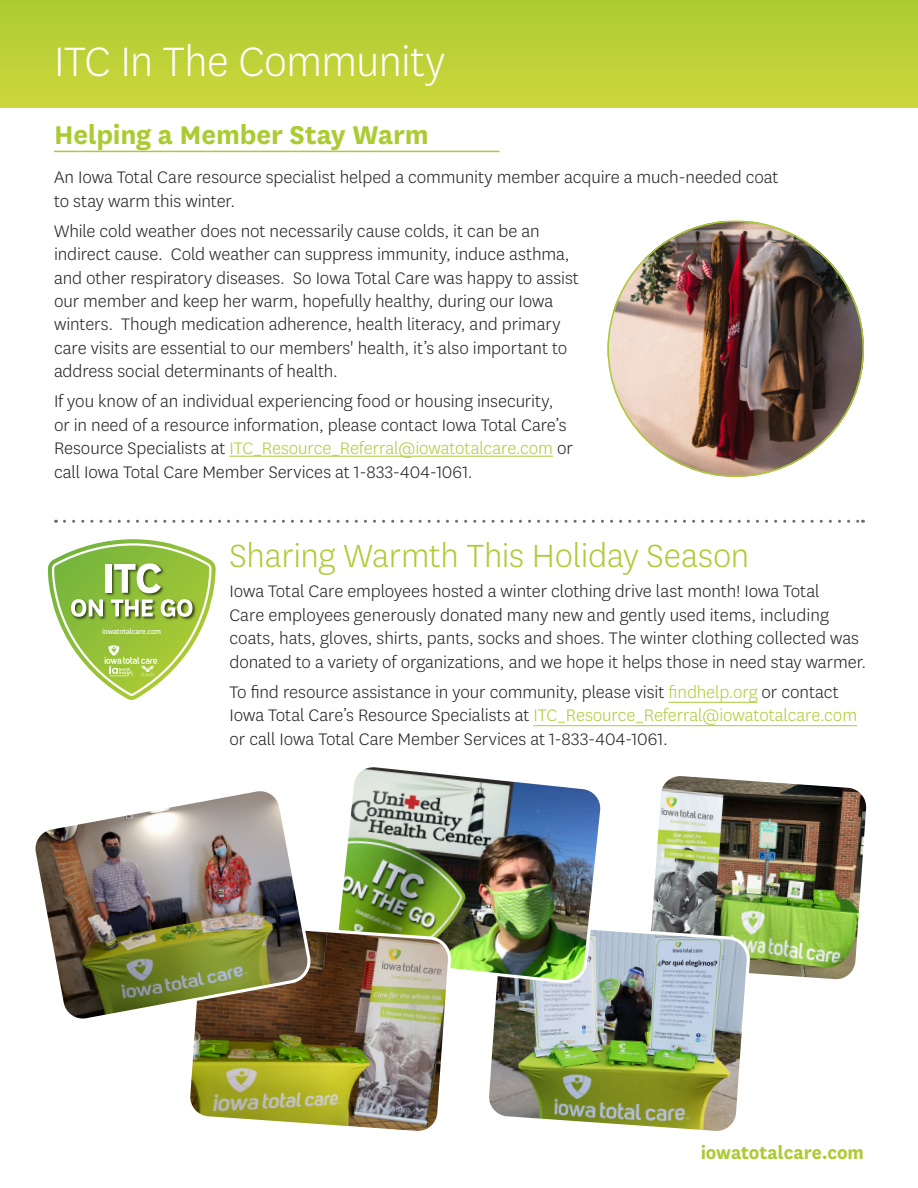
<style>
.page{position:relative;width:918px;height:1188px;background:#fff}
.page>*{position:absolute;margin:0;border:0;box-sizing:border-box;transform-origin:0 0}
.t1{font:300 48px "Centene Sans";letter-spacing:-.01em;color:#fff}
.t2{font:300 37.5px "Centene Sans";letter-spacing:-.01em;color:#accb33}
.t3{font:700 30px "Centene Sans";letter-spacing:-.005em;color:#accb33}
.t4{font:700 21px "Centene Sans";letter-spacing:-.005em;color:#accb33}
.t5{font:300 19.5px/23.4px "Centene Sans";letter-spacing:-.005em;color:#231f20}
.t6{font:8.55px "Centene Sans";letter-spacing:-.02em;color:#fff;scale:.96 1}
.s1{color:#accb33}
</style>
<div class="page">
<img style="left:608px;top:223px;width:256px;height:254px">
<svg style="left:64px;top:520px;width:799px;height:3px"></svg>
<img style="left:652px;top:776px;width:215px;height:204px">
<img style="left:489px;top:920px;width:263px;height:211px">
<img style="left:339px;top:767px;width:267px;height:219px">
<div style="left:0;top:0;width:918px;height:108px;background:linear-gradient(to bottom,#accb32,#cdd73c)"></div>
<hr style="left:229px;top:456px;width:324px;height:1px;background:#accb33">
<img style="left:190px;top:920px;width:264px;height:211px">
<img style="left:35px;top:791px;width:276px;height:231px">
<hr style="left:54px;top:151px;width:446px;height:1px;background:#accb33">
<svg style="left:48px;top:539px;width:168px;height:161px"></svg>
<hr style="left:668px;top:702px;width:90px;height:1px;background:#accb33">
<hr style="left:533px;top:725px;width:324px;height:1px;background:#accb33">
<h1 class="t1" style="left:54px;top:32px;width:393px">ITC In The Community</h1>
<h2 class="t3" style="left:54px;top:114px;width:376px">Helping a Member Stay Warm</h2>
<p class="t5" style="left:54px;top:165px;width:726px">An Iowa Total Care resource specialist helped a community member acquire a much-needed coat to stay warm this winter.</p>
<p class="t5" style="left:54px;top:219px;width:526px">While cold weather does not necessarily cause colds, it can be an indirect cause. Cold weather can suppress immunity, induce asthma, and other respiratory diseases. So Iowa Total Care was happy to assist our member and keep her warm, hopefully healthy, during our Iowa winters. Though medication adherence, health literacy, and primary care visits are essential to our members' health, it’s also important to address social determinants of health.</p>
<p class="t5" style="left:54px;top:389px;width:520px">If you know of an individual experiencing food or housing insecurity, or in need of a resource information, please contact Iowa Total Care’s Resource Specialists at <span class="s1">ITC_Resource_Referral@iowatotalcare.com</span> or call Iowa Total Care Member Services at 1-833-404-1061.</p>
<p class="t6" style="left:102px;top:626px;width:63px">iowatotalcare.com</p>
<h2 class="t2" style="left:230px;top:533px;width:521px">Sharing Warmth This Holiday Season</h2>
<p class="t5" style="left:230px;top:579px;width:638px">Iowa Total Care employees hosted a winter clothing drive last month! Iowa Total<br>Care employees generously donated many new and gently used items, including coats, hats, gloves, shirts, pants, socks and shoes. The winter clothing collected was donated to a variety of organizations, and we hope it helps those in need stay warmer.</p>
<p class="t5" style="left:230px;top:680px;width:629px">To find resource assistance in your community, please visit <span class="s1">findhelp.org</span> or contact<br>Iowa Total Care’s Resource Specialists at <span class="s1">ITC_Resource_Referral@iowatotalcare.com </span>or call Iowa Total Care Member Services at 1-833-404-1061.</p>
<p class="t4" style="left:701px;top:1137px;width:165px">iowatotalcare.com</p>
</div>
